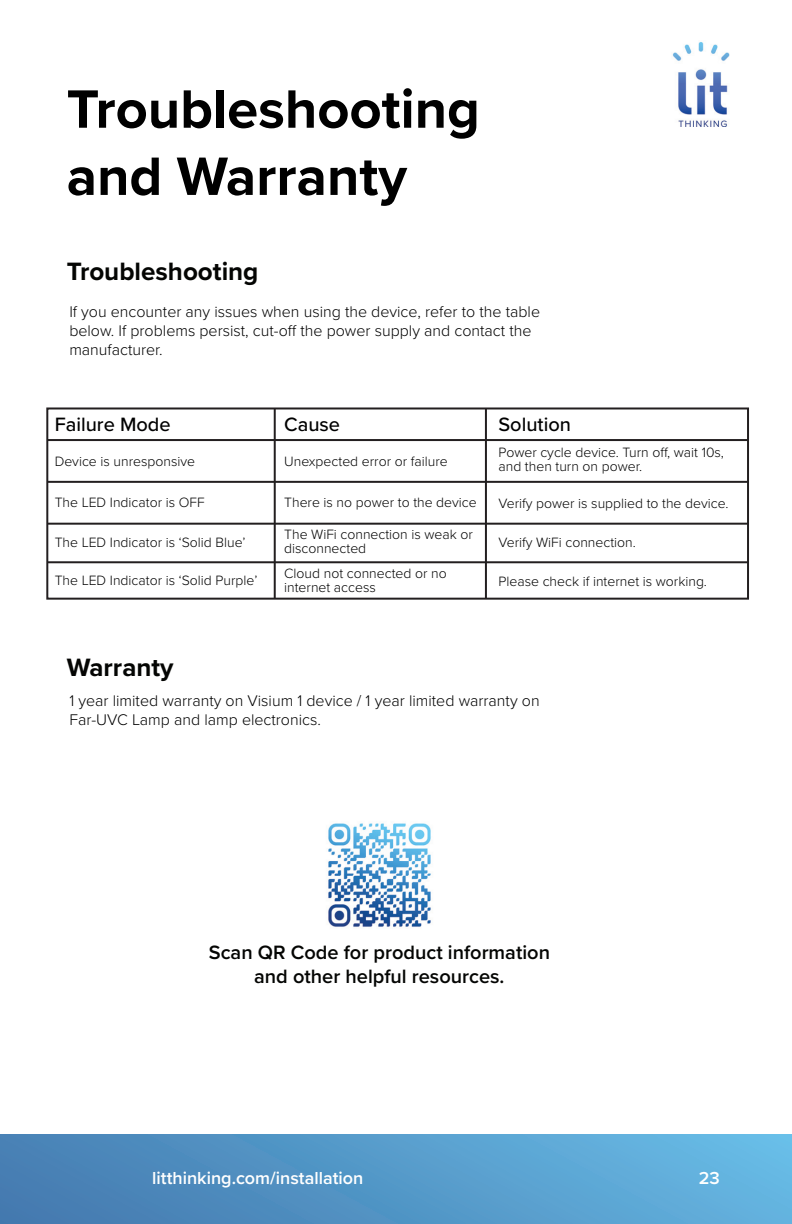
<style>
.page{position:relative;width:792px;height:1224px;background:#fff}
.page>*{position:absolute;margin:0;border:0;box-sizing:border-box;transform-origin:0 0}
.t1{font:700 56px/67.2px "Proxima Nova";color:#000}
.t2{font:700 26px "Proxima Nova";color:#040503}
.t3{font:600 20px/24px "Proxima Nova";color:#040503;text-align:center}
.t4{font:500 20px "Proxima Nova";color:#000}
.t5{font:600 18px "Proxima Nova";color:#fff}
.t6{font:300 16px/19.2px "Proxima Nova";color:#000}
.t7{font:300 14px/14px "Proxima Nova";color:#000}
</style>
<div class="page">
<div style="left:0;top:1134px;width:792px;height:90px;background:linear-gradient(to right,#457bb0,#66b8e3)"></div>
<img style="left:672px;top:42px;width:58px;height:84px">
<svg style="left:46px;top:407px;width:703px;height:193px"></svg>
<hr style="left:48px;top:439px;width:700px;height:2px;background:#231f20">
<hr style="left:48px;top:481px;width:700px;height:2px;background:#231f20">
<hr style="left:48px;top:523px;width:700px;height:2px;background:#231f20">
<hr style="left:48px;top:561px;width:700px;height:2px;background:#231f20">
<hr style="left:274px;top:409px;width:2px;height:190px;background:#231f20">
<hr style="left:485px;top:409px;width:2px;height:190px;background:#231f20">
<img style="left:328px;top:823px;width:103px;height:104px">
<h1 class="t1" style="left:67px;top:74px;width:415px">Troubleshooting and Warranty</h1>
<h2 class="t2" style="left:67px;top:252px;width:193px">Troubleshooting</h2>
<p class="t6" style="left:69px;top:301px;width:472px">If you encounter any issues when using the device, refer to the table below. If problems persist, cut-off the power supply and contact the manufacturer.</p>
<h3 class="t4" style="left:55px;top:409px;width:118px">Failure Mode</h3>
<p class="t7" style="left:55px;top:454px;width:142px">Device is unresponsive</p>
<p class="t7" style="left:55px;top:495px;width:151px">The LED Indicator is OFF</p>
<p class="t7" style="left:55px;top:534px;width:193px">The LED Indicator is ‘Solid Blue’</p>
<p class="t7" style="left:55px;top:573px;width:204px">The LED Indicator is ‘Solid Purple’</p>
<h2 class="t2" style="left:67px;top:648px;width:108px">Warranty</h2>
<h3 class="t4" style="left:284px;top:409px;width:57px">Cause</h3>
<h3 class="t4" style="left:499px;top:409px;width:74px">Solution</h3>
<p class="t7" style="left:284px;top:454px;width:165px">Unexpected error or failure</p>
<p class="t7" style="left:499px;top:445px;width:227px">Power cycle device. Turn off, wait 10s, and then turn on power.</p>
<p class="t7" style="left:499px;top:496px;width:232px">Verify power is supplied to the device.</p>
<p class="t7" style="left:499px;top:535px;width:139px">Verify WiFi connection.</p>
<p class="t7" style="left:499px;top:573px;width:210px">Please check if internet is working.</p>
<p class="t7" style="left:284px;top:495px;width:194px">There is no power to the device</p>
<p class="t7" style="left:284px;top:527px;width:190px">The WiFi connection is weak or disconnected</p>
<p class="t7" style="left:284px;top:565px;width:164px">Cloud not connected or no internet access</p>
<p class="t6" style="left:69px;top:690px;width:472px">1 year limited warranty on Visium 1 device / 1 year limited warranty on<br>Far-UVC Lamp and lamp electronics.</p>
<h3 class="t3" style="left:209px;top:940px;width:343px">Scan QR Code for product information and other helpful resources.</h3>
<p class="t5" style="left:152px;top:1165px;width:212px">litthinking.com/installation</p>
<p class="t5" style="left:699px;top:1165px;width:23px">23</p>
</div>
